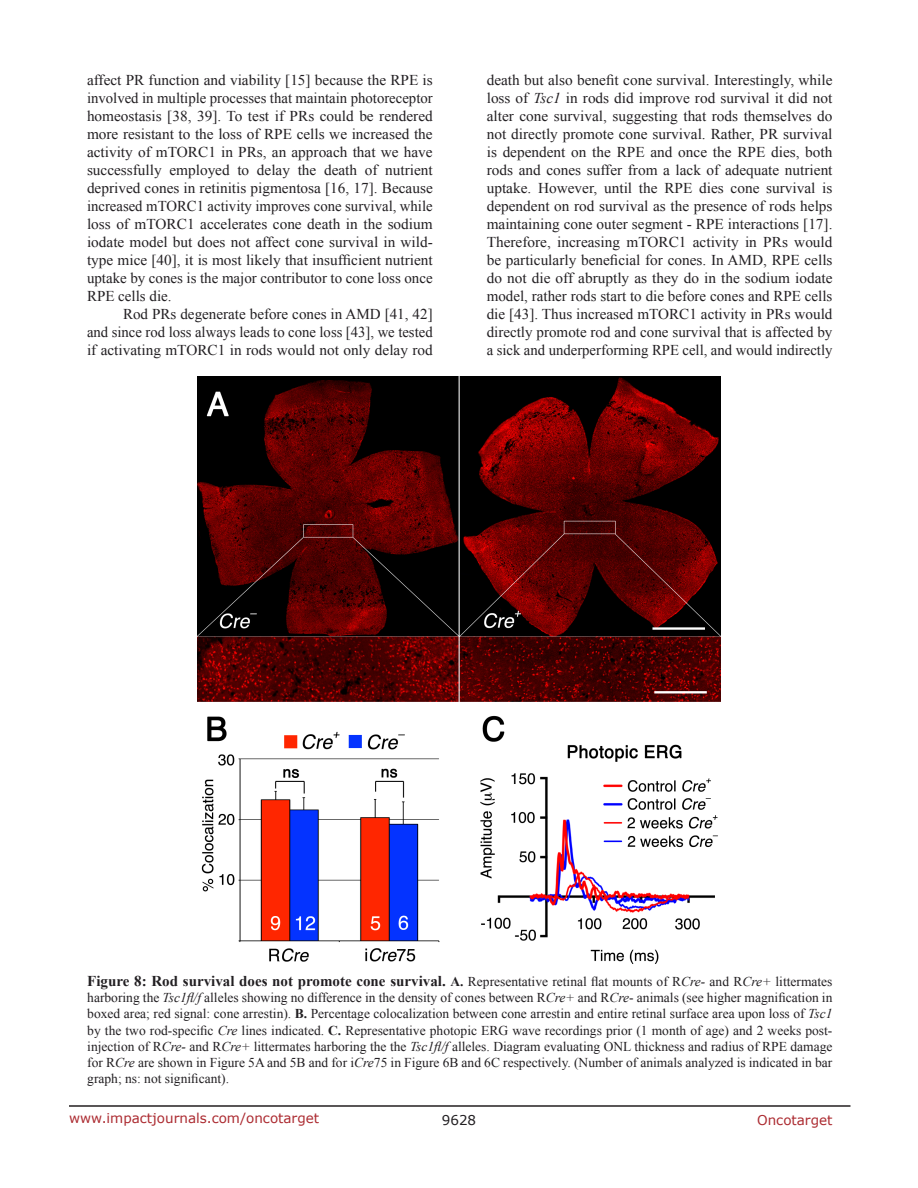
<style>
.page{position:relative;width:918px;height:1188px;background:#fff}
.page>*{position:absolute;margin:0;border:0;box-sizing:border-box;transform-origin:0 0}
.BodyText{font:15px/18px "Times New Roman";color:#221f22;text-align:justify}
.FigureText{font:13.5px/16.2px "Times New Roman";color:#221f22;text-align:justify}
.t1{font:13.5px "Verdana";color:#ac2b31}
.t2{font:13.5px "Verdana";color:#221f22}
.s1{font-style:italic}
.s2{font-weight:700;font-size:15px}
.s3{font-weight:700}
</style>
<div class="page">
<hr style="left:69px;top:1105px;width:781px;height:2px;background:#231f20">
<img style="left:197px;top:376px;width:524px;height:588px">
<p class="BodyText" style="left:87px;top:71px;width:347px">affect PR function and viability [15] because the RPE is involved in multiple processes that maintain photoreceptor homeostasis [38, 39]. To test if PRs could be rendered more resistant to the loss of RPE cells we increased the activity of mTORC1 in PRs, an approach that we have successfully employed to delay the death of nutrient deprived cones in retinitis pigmentosa [16, 17]. Because increased mTORC1 activity improves cone survival, while loss of mTORC1 accelerates cone death in the sodium iodate model but does not affect cone survival in wild&shy;type mice [40], it is most likely that insufficient nutrient uptake by cones is the major contributor to cone loss once RPE cells die.</p>
<p class="BodyText" style="left:87px;top:305px;width:347px;text-indent:36px">Rod PRs degenerate before cones in AMD [41, 42] and since rod loss always leads to cone loss [43], we tested if activating mTORC1 in rods would not only delay rod</p>
<p class="BodyText" style="left:487px;top:71px;width:347px">death but also benefit cone survival. Interestingly, while loss of <span class="s1">Tsc1</span> in rods did improve rod survival it did not alter cone survival, suggesting that rods themselves do not directly promote cone survival. Rather, PR survival is dependent on the RPE and once the RPE dies, both rods and cones suffer from a lack of adequate nutrient uptake. However, until the RPE dies cone survival is dependent on rod survival as the presence of rods helps maintaining cone outer segment - RPE interactions [17].<br>Therefore, increasing mTORC1 activity in PRs would be particularly beneficial for cones. In AMD, RPE cells do not die off abruptly as they do in the sodium iodate model, rather rods start to die before cones and RPE cells die [43]. Thus increased mTORC1 activity in PRs would directly promote rod and cone survival that is affected by a sick and underperforming RPE cell, and would indirectly</p>
<p class="FigureText" style="left:87px;top:973px;width:747px"><span class="s2">Figure 8: Rod survival does not promote cone survival.</span> <span class="s3">A.</span> Representative retinal flat mounts of R<span class="s1">Cre-</span> and R<span class="s1">Cre+</span> littermates harboring the <span class="s1">Tsc1fl/f</span> alleles showing no difference in the density of cones between R<span class="s1">Cre+</span> and R<span class="s1">Cre</span>- animals (see higher magnification in boxed area; red signal: cone arrestin). <span class="s3">B.</span> Percentage colocalization between cone arrestin and entire retinal surface area upon loss of <span class="s1">Tsc1 </span>by the two rod-specific <span class="s1">Cre</span> lines indicated. <span class="s3">C.</span> Representative photopic ERG wave recordings prior (1 month of age) and 2 weeks post&shy;injection of R<span class="s1">Cre-</span> and R<span class="s1">Cre+</span> littermates harboring the the <span class="s1">Tsc1fl/f</span> alleles. Diagram evaluating ONL thickness and radius of RPE damage for R<span class="s1">Cre</span> are shown in Figure 5A and 5B and for i<span class="s1">Cre</span>75 in Figure 6B and 6C respectively. (Number of animals analyzed is indicated in bar graph; ns: not significant).</p>
<p class="t1" style="left:69px;top:1109px;width:252px">www.impactjournals.com/oncotarget</p>
<p class="t2" style="left:442px;top:1111px;width:36px">9628</p>
<p class="t1" style="left:757px;top:1111px;width:77px">Oncotarget</p>
</div>
